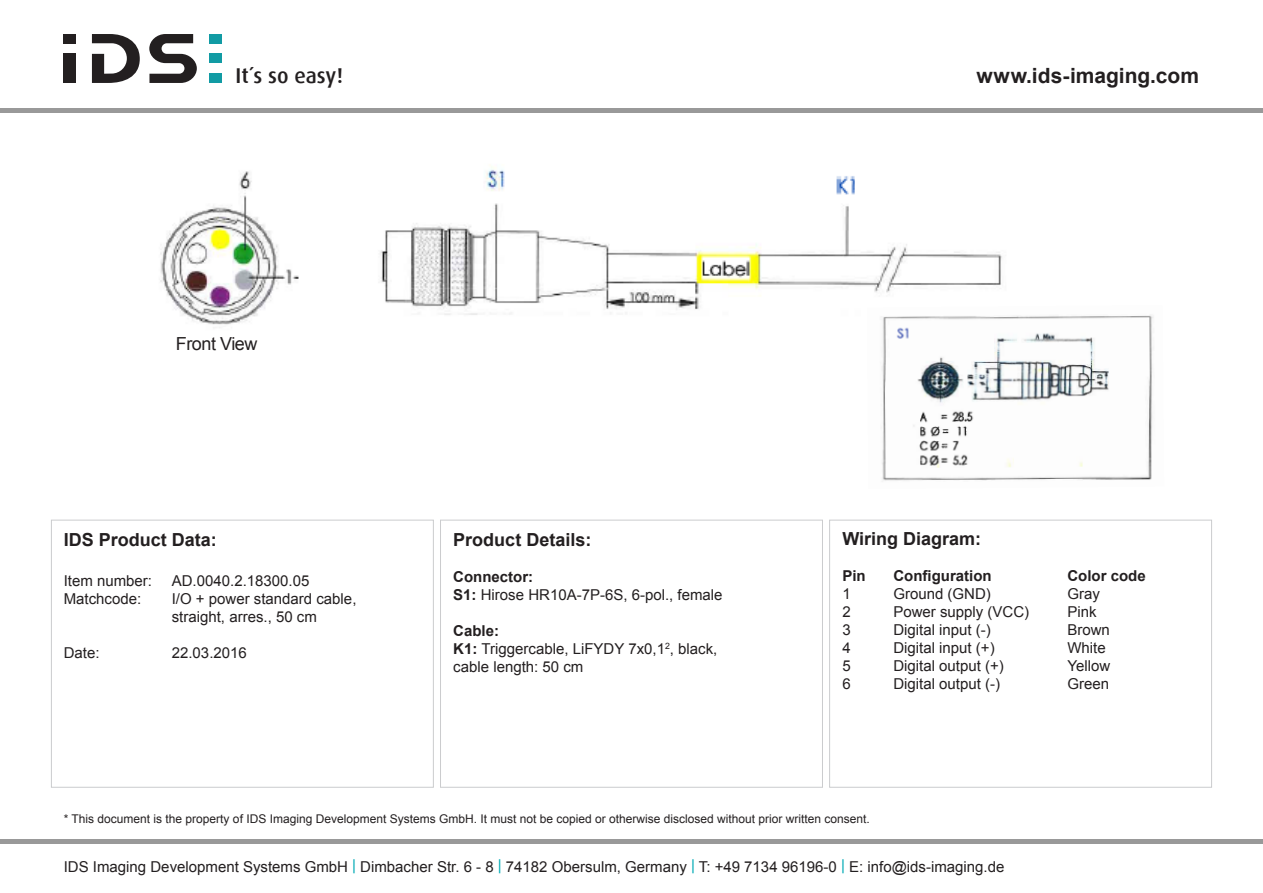
<style>
.page{position:relative;width:1263px;height:893px;background:#fff}
.page>*{position:absolute;margin:0;border:0;box-sizing:border-box;transform-origin:0 0}
.t1{font:500 21.45px "Dax";color:#231f20}
.t2{font:700 21px "Arial";color:#231f20}
.t3{font:700 18px "Arial";color:#231f20}
.t4{font:18px "Arial";letter-spacing:-.025em;color:#231f20}
.t5{font:15px/18px "Arial";color:#231f20}
.t6{font:700 15px "Arial";color:#231f20}
.t7{font:12px "Arial";color:#231f20}
.s1{font-weight:700}
.s2{color:#00aab5}
</style>
<div class="page">
<div style="left:0;top:108px;width:1263px;height:5px;background:#999"></div>
<div style="left:0;top:839px;width:1263px;height:5px;background:#999"></div>
<div style="left:64px;top:54px;width:12px;height:29px;background:#231f20"></div>
<div style="left:64px;top:34px;width:12px;height:9px;background:#231f20"></div>
<svg style="left:92px;top:34px;width:48px;height:49px"></svg>
<div style="left:209px;top:34px;width:12px;height:9px;background:#119ba4"></div>
<div style="left:209px;top:54px;width:12px;height:9px;background:#119ba4"></div>
<div style="left:209px;top:74px;width:12px;height:9px;background:#119ba4"></div>
<svg style="left:149px;top:34px;width:48px;height:49px"></svg>
<div style="left:51px;top:520px;width:383px;height:268px;border:1px solid #cbccce"></div>
<div style="left:440px;top:520px;width:383px;height:268px;border:1px solid #cbccce"></div>
<div style="left:829px;top:520px;width:383px;height:268px;border:1px solid #cbccce"></div>
<img style="left:160px;top:169px;width:842px;height:159px">
<img style="left:867px;top:305px;width:287px;height:176px">
<h1 class="t1" style="left:236px;top:64px;width:109px">It´s so easy!</h1>
<h2 class="t2" style="left:976px;top:62px;width:224px">www.ids-imaging.com</h2>
<p class="t4" style="left:176px;top:332px;width:83px">Front View</p>
<p class="t3" style="left:64px;top:528px;width:155px">IDS Product Data:</p>
<p class="t5" style="left:64px;top:571px;width:90px">Item number:</p>
<p class="t5" style="left:172px;top:571px;width:139px">AD.0040.2.18300.05</p>
<p class="t5" style="left:64px;top:589px;width:79px">Matchcode:</p>
<p class="t5" style="left:172px;top:589px;width:186px">I/O + power standard cable, straight, arres., 50 cm</p>
<p class="t5" style="left:64px;top:643px;width:37px">Date:</p>
<p class="t5" style="left:172px;top:643px;width:77px">22.03.2016</p>
<p class="t3" style="left:453px;top:528px;width:140px">Product Details:</p>
<p class="t6" style="left:453px;top:567px;width:81px">Connector:</p>
<p class="t5" style="left:453px;top:586px;width:271px"><span class="s1">S1:</span> Hirose HR10A-7P-6S, 6-pol., female</p>
<p class="t6" style="left:453px;top:621px;width:47px">Cable:</p>
<p class="t5" style="left:453px;top:640px;width:266px"><span class="s1">K1:</span> Triggercable, LiFYDY 7x0,1<sup>2</sup>, black, cable length: 50 cm</p>
<p class="t3" style="left:842px;top:527px;width:140px">Wiring Diagram:</p>
<p class="t6" style="left:842px;top:566px;width:25px">Pin</p>
<p class="t6" style="left:893px;top:566px;width:100px">Configuration</p>
<p class="t6" style="left:1067px;top:566px;width:80px">Color code</p>
<p class="t5" style="left:842px;top:585px;width:10px">1</p>
<p class="t5" style="left:893px;top:585px;width:99px">Ground (GND)</p>
<p class="t5" style="left:1067px;top:585px;width:34px">Gray</p>
<p class="t5" style="left:842px;top:603px;width:10px">2</p>
<p class="t5" style="left:893px;top:603px;width:137px">Power supply (VCC)</p>
<p class="t5" style="left:1067px;top:603px;width:31px">Pink</p>
<p class="t5" style="left:842px;top:621px;width:10px">3</p>
<p class="t5" style="left:893px;top:621px;width:99px">Digital input (-)</p>
<p class="t5" style="left:1067px;top:621px;width:44px">Brown</p>
<p class="t5" style="left:842px;top:639px;width:10px">4</p>
<p class="t5" style="left:893px;top:639px;width:103px">Digital input (+)</p>
<p class="t5" style="left:1067px;top:639px;width:40px">White</p>
<p class="t5" style="left:842px;top:657px;width:10px">5</p>
<p class="t5" style="left:893px;top:657px;width:112px">Digital output (+)</p>
<p class="t5" style="left:1067px;top:657px;width:44px">Yellow</p>
<p class="t5" style="left:842px;top:675px;width:10px">6</p>
<p class="t5" style="left:893px;top:675px;width:108px">Digital output (-)</p>
<p class="t5" style="left:1067px;top:675px;width:43px">Green</p>
<p class="t7" style="left:64px;top:810px;width:808px">* This document is the property of IDS Imaging Development Systems GmbH. It must not be copied or otherwise disclosed without prior written consent.</p>
<p class="t5" style="left:64px;top:858px;width:942px">IDS Imaging Development Systems GmbH <span class="s2">|</span> Dimbacher Str. 6 - 8 <span class="s2">|</span> 74182 Obersulm, Germany <span class="s2">|</span> T: +49 7134 96196-0 <span class="s2">|</span> E: info@ids-imaging.de</p>
</div>
